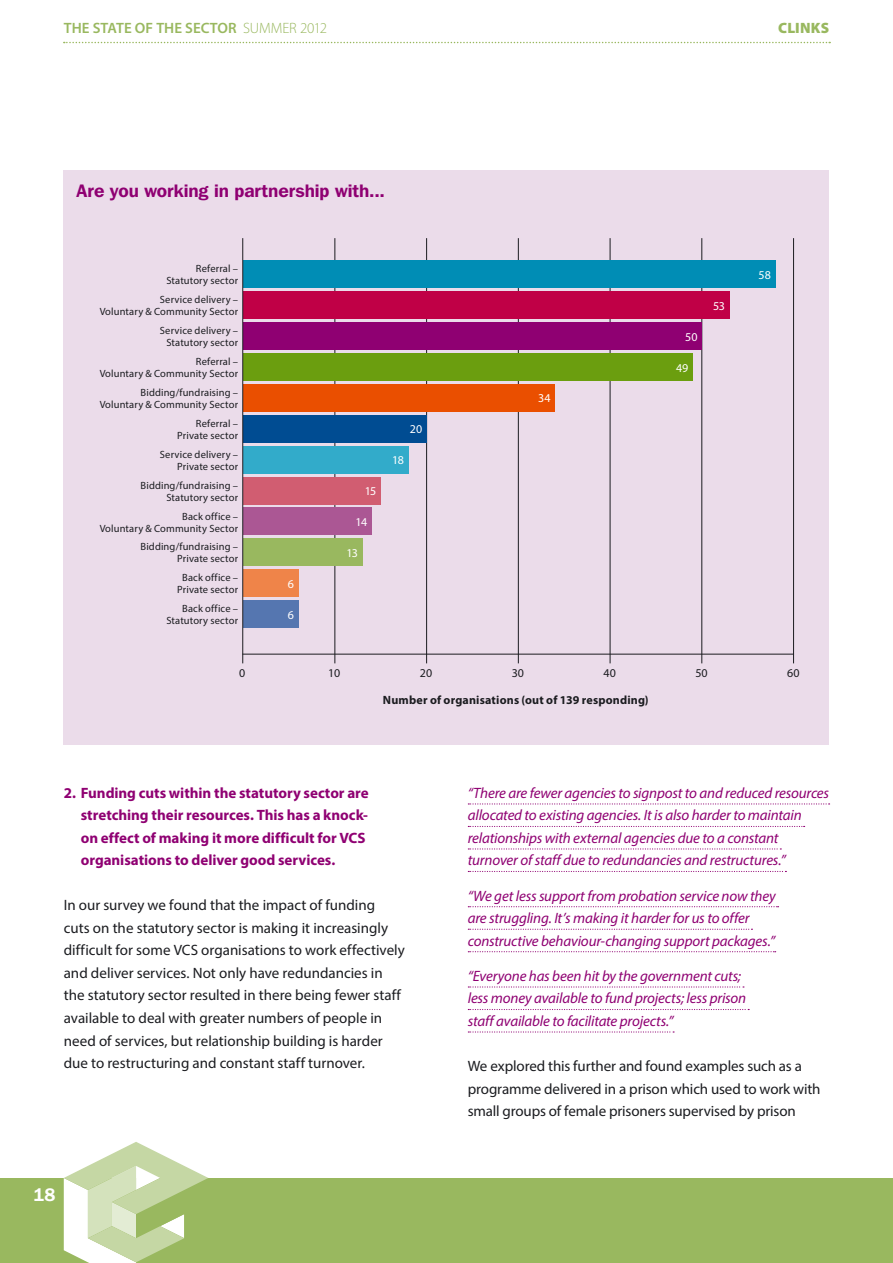
<style>
.page{position:relative;width:893px;height:1263px;background:#fff}
.page>*{position:absolute;margin:0;border:0;box-sizing:border-box;transform-origin:0 0}
.t1{font:600 18px "Franklin Gothic IT Cby BT";letter-spacing:-.005em;color:#8f0072}
.t2{font:600 18px "Franklin Gothic IT Cby BT";color:#fff}
.t3{font:15px/22.5px "Myriad Pro";color:#1b1c20}
.t4{font:italic 15px/22.5px "Myriad Pro";letter-spacing:-.01em;color:#8f0072}
.t5{font:700 15px/22.5px "Myriad Pro";letter-spacing:-.005em;color:#8f0072}
.t6{font:600 15px "Myriad Pro";letter-spacing:.005em;color:#99b85f}
.t7{font:900 15px "Myriad Pro";letter-spacing:.01em;color:#99b85f}
.t8{font:700 12px "Myriad Pro";letter-spacing:.015em;color:#1b1c20}
.t9{font:12px "Myriad Pro";letter-spacing:-.015em;color:#fff}
.t10{font:12px "Myriad Pro";color:#1b1c20}
.t11{font:10.5px/12px "Myriad Pro";letter-spacing:.015em;color:#1b1c20;text-align:right}
.s1{font-weight:300}
</style>
<div class="page">
<div style="left:0;top:1178px;width:893px;height:85px;background:#99b85f"></div>
<svg style="left:64px;top:1142px;width:144px;height:121px"></svg>
<svg style="left:64px;top:42px;width:766px;height:1px"></svg>
<div style="left:64px;top:170px;width:765px;height:574px;background:#ebdcea"></div>
<hr style="left:242px;top:654px;width:551px;height:1px;background:#1b1c20">
<hr style="left:334px;top:238px;width:1px;height:425px;background:#1b1c20">
<hr style="left:426px;top:238px;width:1px;height:425px;background:#1b1c20">
<hr style="left:518px;top:238px;width:1px;height:425px;background:#1b1c20">
<hr style="left:610px;top:238px;width:1px;height:425px;background:#1b1c20">
<hr style="left:701px;top:238px;width:1px;height:425px;background:#1b1c20">
<hr style="left:793px;top:238px;width:1px;height:425px;background:#1b1c20">
<div style="left:243px;top:600px;width:55px;height:28px;background:#5576b0"></div>
<div style="left:243px;top:569px;width:55px;height:28px;background:#ef8449"></div>
<div style="left:243px;top:538px;width:119px;height:28px;background:#99b85f"></div>
<div style="left:243px;top:508px;width:129px;height:27px;background:#ab5794"></div>
<div style="left:243px;top:477px;width:138px;height:27px;background:#d15d71"></div>
<div style="left:243px;top:446px;width:165px;height:28px;background:#32abca"></div>
<div style="left:243px;top:415px;width:184px;height:28px;background:#004c92"></div>
<div style="left:243px;top:384px;width:312px;height:28px;background:#ea4f00"></div>
<div style="left:243px;top:353px;width:450px;height:28px;background:#6b9e0f"></div>
<div style="left:243px;top:322px;width:459px;height:28px;background:#8f0072"></div>
<div style="left:243px;top:291px;width:486px;height:28px;background:#c00046"></div>
<div style="left:243px;top:260px;width:532px;height:28px;background:#008db5"></div>
<hr style="left:242px;top:238px;width:1px;height:425px;background:#1b1c20">
<svg style="left:468px;top:803px;width:362px;height:1px"></svg>
<svg style="left:468px;top:826px;width:337px;height:1px"></svg>
<svg style="left:468px;top:848px;width:313px;height:1px"></svg>
<svg style="left:468px;top:871px;width:318px;height:1px"></svg>
<svg style="left:468px;top:906px;width:311px;height:1px"></svg>
<svg style="left:468px;top:929px;width:284px;height:1px"></svg>
<svg style="left:468px;top:951px;width:308px;height:1px"></svg>
<svg style="left:468px;top:986px;width:276px;height:1px"></svg>
<svg style="left:468px;top:1009px;width:281px;height:1px"></svg>
<svg style="left:468px;top:1031px;width:206px;height:1px"></svg>
<p class="t6" style="left:64px;top:18px;width:265px">THE STATE OF THE SECTOR <span class="s1">SUMMER 2012</span></p>
<p class="t7" style="left:778px;top:17px;width:52px">CLINKS</p>
<p class="t1" style="left:77px;top:180px;width:310px">Are you working in partnership with...</p>
<p class="t11" style="left:166px;top:263px;width:73px">Referral –<br>Statutory sector</p>
<p class="t11" style="left:100px;top:293px;width:140px">Service delivery –<br>Voluntary &amp; Community Sector</p>
<p class="t11" style="left:160px;top:324px;width:80px">Service delivery –<br>Statutory sector</p>
<p class="t11" style="left:100px;top:355px;width:140px">Referral –<br>Voluntary &amp; Community Sector</p>
<p class="t11" style="left:100px;top:386px;width:140px">Bidding/fundraising –<br>Voluntary &amp; Community Sector</p>
<p class="t11" style="left:177px;top:417px;width:62px">Referral –<br>Private sector</p>
<p class="t11" style="left:160px;top:448px;width:80px">Service delivery –<br>Private sector</p>
<p class="t11" style="left:141px;top:479px;width:99px">Bidding/fundraising –<br>Statutory sector</p>
<p class="t11" style="left:100px;top:510px;width:140px">Back office –<br>Voluntary &amp; Community Sector</p>
<p class="t11" style="left:141px;top:540px;width:99px">Bidding/fundraising –<br>Private sector</p>
<p class="t11" style="left:177px;top:571px;width:62px;text-align:center">Back office –<br>Private sector</p>
<p class="t11" style="left:166px;top:602px;width:73px">Back office –<br>Statutory sector</p>
<p class="t9" style="left:288px;top:576px;width:8px">6</p>
<p class="t9" style="left:288px;top:607px;width:8px">6</p>
<p class="t9" style="left:365px;top:484px;width:13px">15</p>
<p class="t9" style="left:356px;top:515px;width:13px">14</p>
<p class="t9" style="left:346px;top:545px;width:13px">13</p>
<p class="t9" style="left:410px;top:422px;width:14px">20</p>
<p class="t9" style="left:392px;top:453px;width:13px">18</p>
<p class="t9" style="left:538px;top:391px;width:14px">34</p>
<p class="t9" style="left:685px;top:329px;width:14px">50</p>
<p class="t9" style="left:676px;top:360px;width:14px">49</p>
<p class="t9" style="left:713px;top:298px;width:14px">53</p>
<p class="t9" style="left:759px;top:267px;width:14px">58</p>
<p class="t10" style="left:239px;top:665px;width:8px">0</p>
<p class="t10" style="left:328px;top:665px;width:13px">10</p>
<p class="t10" style="left:420px;top:665px;width:14px">20</p>
<p class="t10" style="left:512px;top:665px;width:14px">30</p>
<p class="t10" style="left:603px;top:665px;width:14px">40</p>
<p class="t10" style="left:695px;top:665px;width:14px">50</p>
<p class="t10" style="left:787px;top:665px;width:14px">60</p>
<p class="t8" style="left:383px;top:692px;width:267px">Number of organisations (out of 139 responding)</p>
<p class="t5" style="left:81px;top:781px;width:289px;text-indent:-17px">2. Funding cuts within the statutory sector are stretching their resources. This has a knock&shy;on effect of making it more difficult for VCS organisations to deliver good services.</p>
<p class="t3" style="left:64px;top:894px;width:343px">In our survey we found that the impact of funding<br>cuts on the statutory sector is making it increasingly difficult for some VCS organisations to work effectively and deliver services. Not only have redundancies in the statutory sector resulted in there being fewer staff available to deal with greater numbers of people in need of services, but relationship building is harder due to restructuring and constant staff turnover.</p>
<p class="t2" style="left:33px;top:1183px;width:24px">18</p>
<p class="t4" style="left:468px;top:781px;width:363px">“There are fewer agencies to signpost to and reduced resources allocated to existing agencies. It is also harder to maintain relationships with external agencies due to a constant turnover of staff due to redundancies and restructures.”</p>
<p class="t4" style="left:468px;top:884px;width:309px">“We get less support from probation service now they are struggling. It’s making it harder for us to offer constructive behaviour-changing support packages.”</p>
<p class="t4" style="left:468px;top:964px;width:280px">“Everyone has been hit by the government cuts; less money available to fund projects; less prison staff available to facilitate projects.”</p>
<p class="t3" style="left:468px;top:1054px;width:354px">We explored this further and found examples such as a programme delivered in a prison which used to work with small groups of female prisoners supervised by prison</p>
</div>
